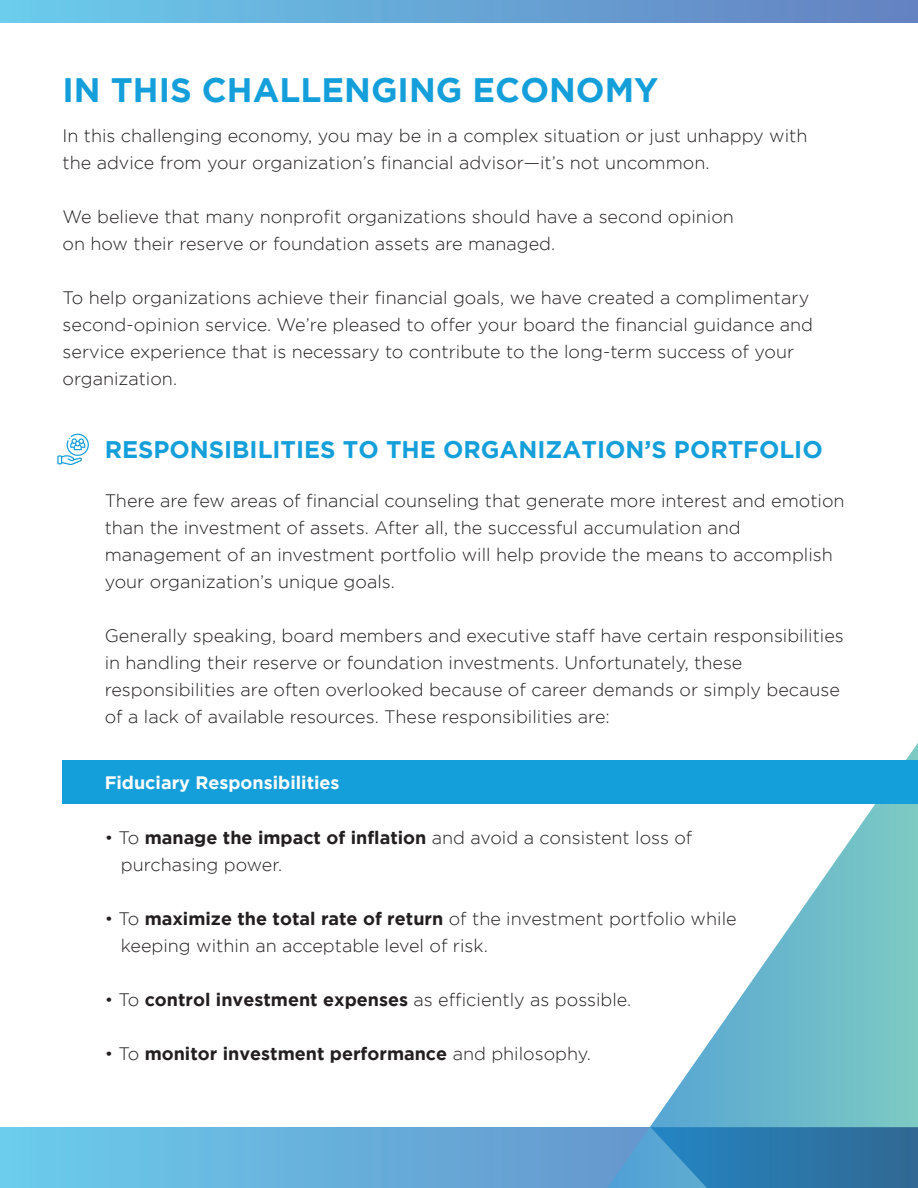
<style>
.page{position:relative;width:918px;height:1188px;background:#fff}
.page>*{position:absolute;margin:0;border:0;box-sizing:border-box;transform-origin:0 0}
.t1{font:700 33.9px "Gotham";color:#159fda}
.t2{font:700 24px "Gotham";color:#159fda}
.t3{font:300 18px/27px "Gotham";color:#231f20}
.t4{font:700 18px "Gotham";color:#231f20}
.t5{font:700 18px "Gotham";color:#fff}
.s1{font-weight:700}
.s2{font-weight:300}
</style>
<div class="page">
<svg style="left:0;top:1127px;width:607px;height:61px;background:#68b2dd"></svg>
<div style="left:0;top:0;width:918px;height:22px;background:linear-gradient(to right,#6accec,#6480c0)"></div>
<svg style="left:607px;top:743px;width:311px;height:445px"></svg>
<svg style="left:651px;top:1127px;width:267px;height:61px;background:#2f7aac"></svg>
<svg style="left:57px;top:433px;width:32px;height:32px"></svg>
<div style="left:62px;top:760px;width:856px;height:44px;background:#159fda"></div>
<h1 class="t1" style="left:63px;top:70px;width:597px">IN THIS CHALLENGING ECONOMY</h1>
<p class="t3" style="left:63px;top:122px;width:746px">In this challenging economy, you may be in a complex situation or just unhappy with the advice from your organization’s financial advisor—it’s not uncommon.</p>
<p class="t3" style="left:63px;top:203px;width:673px">We believe that many nonprofit organizations should have a second opinion on how their reserve or foundation assets are managed.</p>
<p class="t3" style="left:63px;top:284px;width:752px">To help organizations achieve their financial goals, we have created a complimentary second-opinion service. We’re pleased to offer your board the financial guidance and service experience that is necessary to contribute to the long-term success of your organization.</p>
<h2 class="t2" style="left:105px;top:435px;width:720px">RESPONSIBILITIES TO THE ORGANIZATION’S PORTFOLIO</h2>
<p class="t3" style="left:105px;top:487px;width:741px">There are few areas of financial counseling that generate more interest and emotion than the investment of assets. After all, the successful accumulation and management of an investment portfolio will help provide the means to accomplish your organization’s unique goals.</p>
<p class="t3" style="left:105px;top:622px;width:741px">Generally speaking, board members and executive staff have certain responsibilities in handling their reserve or foundation investments. Unfortunately, these responsibilities are often overlooked because of career demands or simply because of a lack of available resources. These responsibilities are:</p>
<p class="t5" style="left:105px;top:772px;width:237px">Fiduciary Responsibilities</p>
<p class="t3" style="left:121px;top:824px;width:573px;text-indent:-16px">• To <span class="s1">manage the impact of inflation</span> and avoid a consistent loss of purchasing power.</p>
<p class="t3" style="left:121px;top:905px;width:617px;text-indent:-16px">• To <span class="s1">maximize the total rate of return</span> of the investment portfolio while keeping within an acceptable level of risk.</p>
<p class="t3" style="left:105px;top:986px;width:528px">• To <span class="s1">control investment expenses</span> as efficiently as possible.</p>
<p class="t4" style="left:105px;top:1043px;width:488px"><span class="s2">• To</span> monitor investment performance <span class="s2">and philosophy.</span></p>
</div>
